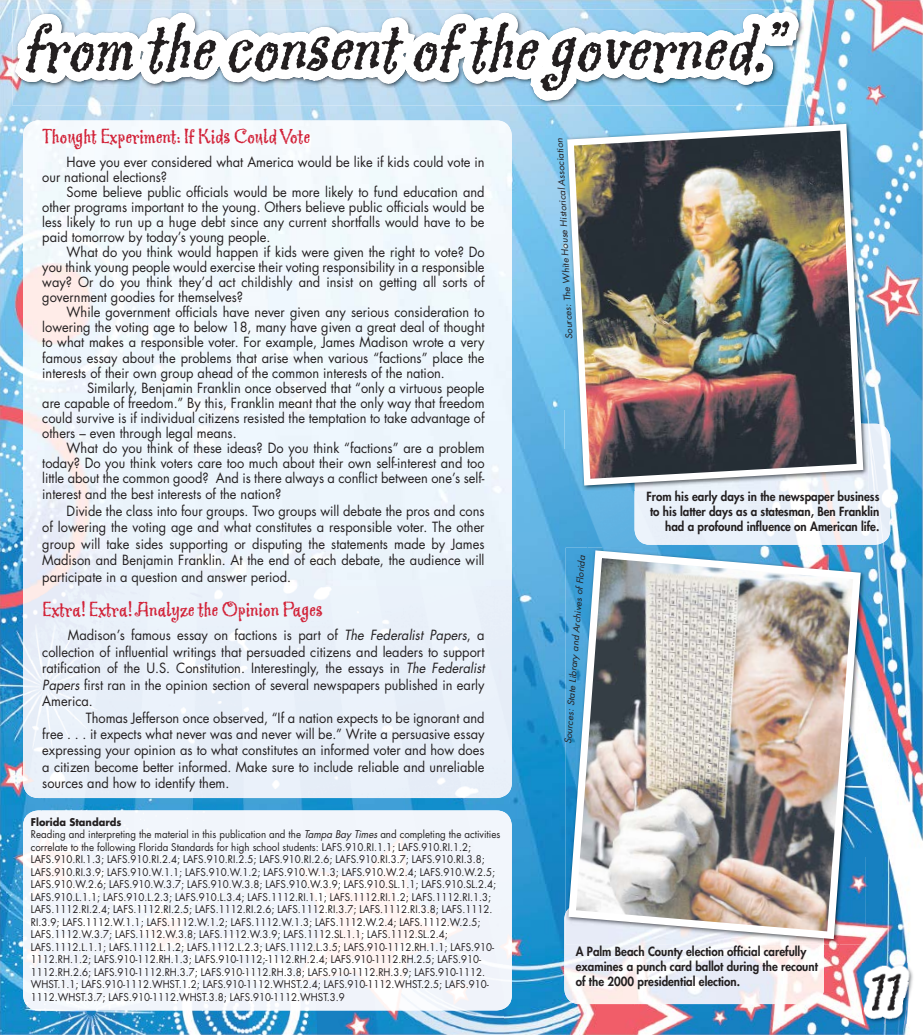
<style>
.page{position:relative;width:923px;height:1035px;background:#fff}
.page>*{position:absolute;margin:0;border:0;box-sizing:border-box;transform-origin:0 0}
.t1{font:italic 73.88px "Greymantle MVB";color:#231f20;scale:.94 1}
.t2{font:21.88px "Greymantle MVB";color:#d22238;scale:.94 1}
.t3{font:13.75px/15px "Futura";color:#231f20;text-align:justify;scale:.94 1}
.t4{font:800 12.38px/14.8px "Futura";color:#231f20;text-align:right;scale:.94 1}
.t5{font:10.38px/12.5px "Futura";color:#231f20;scale:.94 1}
.t6{font:italic 9px "Futura";color:#231f20;scale:1.07 1}
.s1{font-style:italic}
.s2{font-weight:700}
</style>
<div class="page">
<img style="left:798px;top:0;width:124px;height:129px">
<img style="left:0;top:0;width:798px;height:42px">
<img style="left:0;top:42px;width:41px;height:993px">
<img style="left:41px;top:106px;width:757px;height:23px">
<img style="left:868px;top:129px;width:54px;height:302px">
<img style="left:504px;top:129px;width:83px;height:906px">
<img style="left:881px;top:431px;width:41px;height:604px">
<img style="left:587px;top:491px;width:84px;height:57px">
<img style="left:671px;top:545px;width:210px;height:15px">
<img style="left:839px;top:560px;width:42px;height:475px">
<img style="left:41px;top:798px;width:463px;height:12px">
<img style="left:798px;top:944px;width:41px;height:91px">
<img style="left:587px;top:1004px;width:211px;height:31px">
<img style="left:41px;top:1010px;width:463px;height:25px">
<img style="left:23px;top:120px;width:489px;height:678px">
<img style="left:12px;top:10px;width:792px;height:96px">
<svg style="left:15px;top:12px;width:783px;height:89px"></svg>
<img style="left:634px;top:424px;width:256px;height:121px">
<img style="left:647px;top:491px;width:232px;height:13px">
<img style="left:564px;top:121px;width:304px;height:329px">
<img style="left:564px;top:450px;width:70px;height:41px">
<img style="left:634px;top:424px;width:234px;height:67px">
<img style="left:647px;top:491px;width:221px;height:1px">
<img style="left:567px;top:124px;width:296px;height:362px">
<img style="left:564px;top:913px;width:259px;height:91px">
<img style="left:603px;top:548px;width:262px;height:396px">
<img style="left:565px;top:548px;width:38px;height:356px">
<img style="left:565px;top:904px;width:258px;height:40px">
<img style="left:568px;top:550px;width:292px;height:389px">
<img style="left:23px;top:810px;width:489px;height:200px">
<img style="left:862px;top:963px;width:52px;height:61px">
<h1 class="t1" style="left:21px;top:4px;width:829px">from theconsentoftheg overned.”</h1>
<h2 class="t2" style="left:42px;top:124px;width:286px">Thought Experiment: If Kids Could Vote</h2>
<p class="t3" style="left:42px;top:154px;width:472px;text-indent:24px">Have you ever considered what America would be like if kids could vote in our national elections?</p>
<p class="t3" style="left:42px;top:184px;width:472px;text-indent:24px">Some believe public officials would be more likely to fund education and other programs important to the young. Others believe public officials would be less likely to run up a huge debt since any current shortfalls would have to be paid tomorrow by today’s young people.</p>
<p class="t3" style="left:42px;top:244px;width:472px;text-indent:24px">What do you think would happen if kids were given the right to vote? Do you think young people would exercise their voting responsibility in a responsible way? Or do you think they’d act childishly and insist on getting all sorts of government goodies for themselves?</p>
<p class="t3" style="left:42px;top:305px;width:472px;text-indent:24px">While government officials have never given any serious consideration to lowering the voting age to below 18, many have given a great deal of thought to what makes a responsible voter. For example, James Madison wrote a very famous essay about the problems that arise when various “factions” place the interests of their own group ahead of the common interests of the nation.</p>
<p class="t3" style="left:42px;top:380px;width:472px;text-indent:45px">Similarly, Benjamin Franklin once observed that “only a virtuous people are capable of freedom.” By this, Franklin meant that the only way that freedom could survive is if individual citizens resisted the temptation to take advantage of others – even through legal means.</p>
<p class="t3" style="left:42px;top:440px;width:472px;text-indent:24px">What do you think of these ideas? Do you think “factions” are a problem today? Do you think voters care too much about their own self-interest and too little about the common good? And is there always a conflict between one’s self-</p>
<p class="t3" style="left:42px;top:487px;width:256px">interest and the best interests of the nation?</p>
<p class="t3" style="left:67px;top:503px;width:446px">Divide the class into four groups. Two groups will debate the pros and cons</p>
<p class="t3" style="left:42px;top:520px;width:472px">of lowering the voting age and what constitutes a responsible voter. The other</p>
<p class="t3" style="left:42px;top:536px;width:472px">group will take sides supporting or disputing the statements made by James</p>
<p class="t3" style="left:42px;top:552px;width:472px">Madison and Benjamin Franklin. At the end of each debate, the audience will</p>
<p class="t3" style="left:42px;top:569px;width:266px">participate in a question and answer period.</p>
<h2 class="t2" style="left:42px;top:596px;width:300px">Extra! Extra! Analyze the Opinion Pages</h2>
<p class="t3" style="left:42px;top:627px;width:472px;line-height:16.4px;text-indent:26px">Madison’s famous essay on factions is part of <span class="s1">The Federalist Papers</span>, a collection of influential writings that persuaded citizens and leaders to support ratification of the U.S. Constitution. Interestingly, the essays in <span class="s1">The Federalist Papers</span> first ran in the opinion section of several newspapers published in early America.</p>
<p class="t3" style="left:42px;top:709px;width:472px;line-height:16.4px;text-indent:43px">Thomas Jefferson once observed, “If a nation expects to be ignorant and free . . . it expects what never was and never will be.” Write a persuasive essay expressing your opinion as to what constitutes an informed voter and how does a citizen become better informed. Make sure to include reliable and unreliable sources and how to identify them.</p>
<p class="t5" style="left:31px;top:816px;width:501px"><span class="s2">Florida Standards<br></span>Reading and interpreting the material in this publication and the <span class="s1">Tampa Bay Times</span>and completing the activities correlate to the following Florida Standards for high school students: LAFS.910.RI.1.1; LAFS.910.RI.1.2; LAFS.910.RI.1.3; LAFS.910.RI.2.4; LAFS.910.RI.2.5; LAFS.910.RI.2.6; LAFS.910.RI.3.7; LAFS.910.RI.3.8; LAFS.910.RI.3.9; LAFS.910.W.1.1; LAFS.910.W.1.2; LAFS.910.W.1.3; LAFS.910.W.2.4; LAFS.910.W.2.5; LAFS.910.W.2.6; LAFS.910.W.3.7; LAFS.910.W.3.8; LAFS.910.W.3.9; LAFS.910.SL.1.1; LAFS.910.SL.2.4; LAFS.910.L.1.1; LAFS.910.L.2.3; LAFS.910.L.3.4; LAFS.1112.RI.1.1; LAFS.1112.RI.1.2; LAFS.1112.RI.1.3; LAFS.1112.RI.2.4; LAFS.1112.RI.2.5; LAFS.1112.RI.2.6; LAFS.1112.RI.3.7; LAFS.1112.RI.3.8; LAFS.1112.<br>RI.3.9; LAFS.1112.W.1.1; LAFS.1112.W.1.2; LAFS.1112.W.1.3; LAFS.1112.W.2.4; LAFS.1112.W.2.5; LAFS.1112.W.3.7; LAFS.1112.W.3.8; LAFS.1112.W.3.9; LAFS.1112.SL.1.1; LAFS.1112.SL.2.4; LAFS.1112.L.1.1; LAFS.1112.L.1.2; LAFS.1112.L.2.3; LAFS.1112.L.3.5; LAFS.910-1112.RH.1.1; LAFS.910- 1112.RH.1.2; LAFS.910-112.RH.1.3; LAFS.910-1112;-1112.RH.2.4; LAFS.910-1112.RH.2.5; LAFS.910- 1112.RH.2.6; LAFS.910-1112.RH.3.7; LAFS.910-1112.RH.3.8; LAFS.910-1112.RH.3.9; LAFS.910-1112.<br>WHST.1.1; LAFS.910-1112.WHST.1.2; LAFS.910-1112.WHST.2.4; LAFS.910-1112.WHST.2.5; LAFS.910- 1112.WHST.3.7; LAFS.910-1112.WHST.3.8; LAFS.910-1112.WHST.3.9</p>
<p class="t6" style="left:563px;top:340px;width:190px;rotate:-93deg">Sources: The White House Historical Association</p>
<p class="t6" style="left:562px;top:744px;width:179px;rotate:-86deg">Sources: State Library and Archives of Florida</p>
<p class="t4" style="left:646px;top:489px;width:249px">From his early days in the newspaper business to his latter days as a statesman, Ben Franklin had a profound influence on American life.</p>
<p class="t4" style="left:576px;top:944px;width:259px;text-align:left">A Palm Beach County election official carefully examines a punch card ballot during the recount of the 2000 presidential election.</p>
</div>
